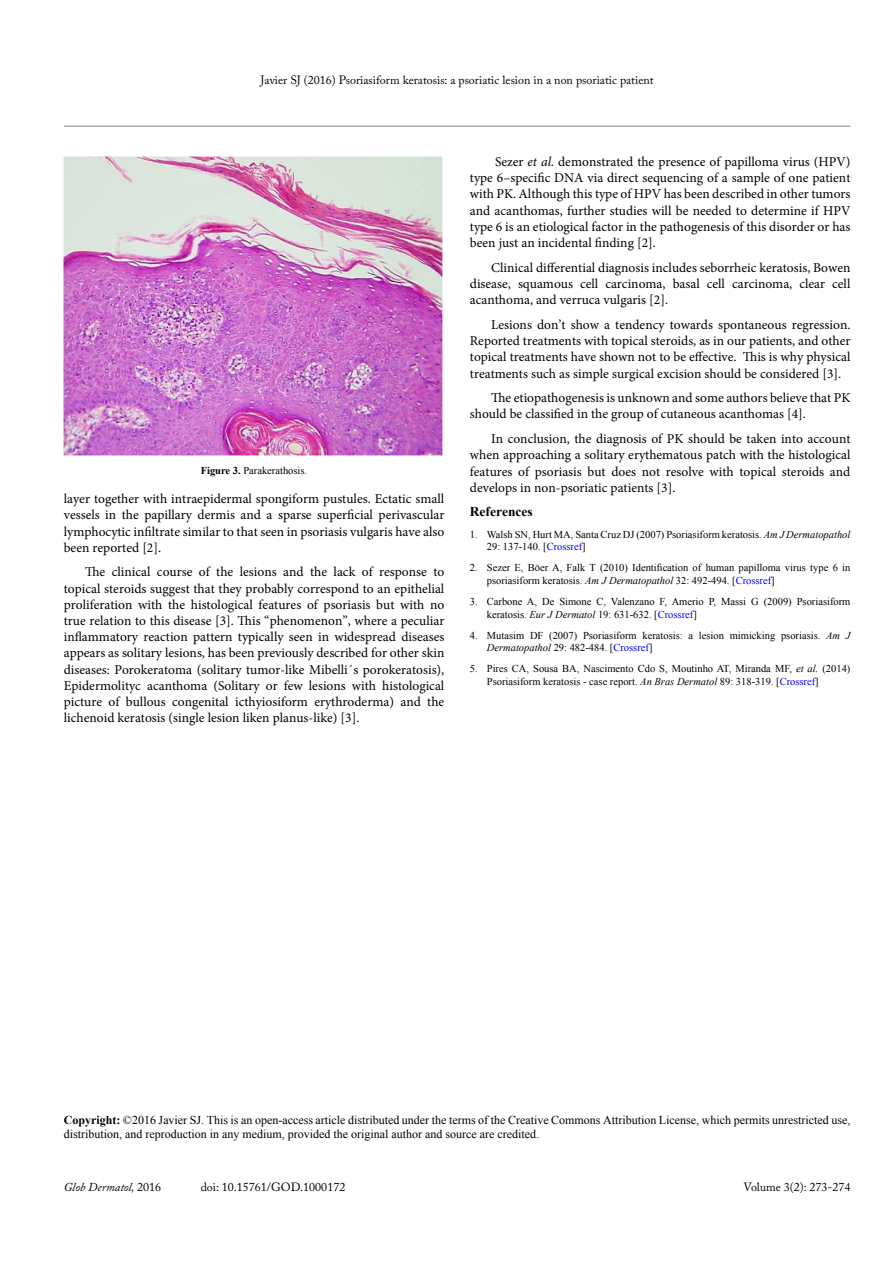
<style>
.page{position:relative;width:893px;height:1263px;background:#fff}
.page>*{position:absolute;margin:0;border:0;box-sizing:border-box;transform-origin:0 0}
.t1{font:13.5px/16.2px "Minion Pro";color:#000;text-align:justify}
.t2{font:700 13.5px "Times New Roman";color:#000}
.t3{font:12px/14.4px "Times New Roman";color:#000}
.t4{font:12px "Adobe Caslon Pro";color:#000}
.t5{font:italic 12px "Adobe Caslon Pro";color:#000}
.t6{font:10.5px/12.6px "Times New Roman";color:#000}
.s1{font-weight:700}
.s2{font-style:italic}
.s3{color:#00f}
.s4{font-style:normal}
</style>
<div class="page">
<hr style="left:64px;top:126px;width:786px;height:1px;background:#808285">
<img style="left:64px;top:156px;width:378px;height:300px">
<p class="t4" style="left:261px;top:73px;width:395px">Javier SJ (2016) Psoriasiform keratosis: a psoriatic lesion in a non psoriatic patient</p>
<p class="t6" style="left:201px;top:464px;width:108px"><span class="s1">Figure 3.</span> Parakerathosis.</p>
<p class="t1" style="left:64px;top:491px;width:382px">layer together with intraepidermal spongiform pustules. Ectatic small vessels in the papillary dermis and a sparse superficial perivascular lymphocytic infiltrate similar to that seen in psoriasis vulgaris have also been reported [2].</p>
<p class="t1" style="left:64px;top:564px;width:382px;text-indent:21px">The clinical course of the lesions and the lack of response to topical steroids suggest that they probably correspond to an epithelial proliferation with the histological features of psoriasis but with no true relation to this disease [3]. This “phenomenon”, where a peculiar inflammatory reaction pattern typically seen in widespread diseases appears as solitary lesions, has been previously described for other skin diseases: Porokeratoma (solitary tumor-like Mibelli´s porokeratosis), Epidermolityc acanthoma (Solitary or few lesions with histological picture of bullous congenital icthyiosiform erythroderma) and the lichenoid keratosis (single lesion liken planus-like) [3].</p>
<p class="t1" style="left:470px;top:154px;width:382px;text-indent:25px">Sezer <span class="s2">et al.</span> demonstrated the presence of papilloma virus (HPV) type 6–specific DNA via direct sequencing of a sample of one patient with PK. Although this type of HPV has been described in other tumors and acanthomas, further studies will be needed to determine if HPV type 6 is an etiological factor in the pathogenesis of this disorder or has been just an incidental finding [2].</p>
<p class="t1" style="left:470px;top:259px;width:382px;text-indent:21px">Clinical differential diagnosis includes seborrheic keratosis, Bowen disease, squamous cell carcinoma, basal cell carcinoma, clear cell acanthoma, and verruca vulgaris [2].</p>
<p class="t1" style="left:470px;top:317px;width:382px;text-indent:21px">Lesions don’t show a tendency towards spontaneous regression.<br>Reported treatments with topical steroids, as in our patients, and other topical treatments have shown not to be effective. This is why physical treatments such as simple surgical excision should be considered [3].</p>
<p class="t1" style="left:470px;top:390px;width:382px;text-indent:21px">The etiopathogenesis is unknown and some authors believe that PK should be classified in the group of cutaneous acanthomas [4].</p>
<p class="t1" style="left:470px;top:431px;width:382px;text-indent:21px">In conclusion, the diagnosis of PK should be taken into account when approaching a solitary erythematous patch with the histological features of psoriasis but does not resolve with topical steroids and develops in non-psoriatic patients [3].</p>
<p class="t2" style="left:470px;top:503px;width:64px">References</p>
<p class="t6" style="left:487px;top:528px;width:365px;text-indent:-17px">1. Walsh SN, Hurt MA, Santa Cruz DJ (2007) Psoriasiform keratosis. <span class="s2">Am J Dermatopathol<br></span>29: 137-140. [<span class="s3">Crossref</span>]</p>
<p class="t6" style="left:487px;top:561px;width:365px;text-indent:-17px">2. Sezer E, Böer A, Falk T (2010) Identification of human papilloma virus type 6 in psoriasiform keratosis. <span class="s2">Am J Dermatopathol</span> 32: 492-494. [<span class="s3">Crossref</span>]</p>
<p class="t6" style="left:487px;top:595px;width:365px;text-indent:-17px">3. Carbone A, De Simone C, Valenzano F, Amerio P, Massi G (2009) Psoriasiform keratosis. <span class="s2">Eur J Dermatol</span> 19: 631-632. [<span class="s3">Crossref</span>]</p>
<p class="t6" style="left:487px;top:629px;width:365px;text-indent:-17px">4. Mutasim DF (2007) Psoriasiform keratosis: a lesion mimicking psoriasis. <span class="s2">Am J<br>Dermatopathol</span> 29: 482-484. [<span class="s3">Crossref</span>]</p>
<p class="t6" style="left:487px;top:662px;width:365px;text-indent:-17px">5. Pires CA, Sousa BA, Nascimento Cdo S, Moutinho AT, Miranda MF, <span class="s2">et al.</span> (2014)<br>Psoriasiform keratosis - case report. <span class="s2">An Bras Dermatol</span> 89: 318-319. [<span class="s3">Crossref</span>]</p>
<p class="t3" style="left:64px;top:1112px;width:788px"><span class="s1">Copyright:</span> ©2016 Javier SJ. This is an open-access article distributed under the terms of the Creative Commons Attribution License, which permits unrestricted use, distribution, and reproduction in any medium, provided the original author and source are credited.</p>
<p class="t5" style="left:64px;top:1180px;width:99px">Glob Dermatol, <span class="s4">2016</span></p>
<p class="t4" style="left:201px;top:1180px;width:146px">doi: 10.15761/GOD.1000172</p>
<p class="t4" style="left:743px;top:1180px;width:108px">Volume 3(2): 273-274</p>
</div>
